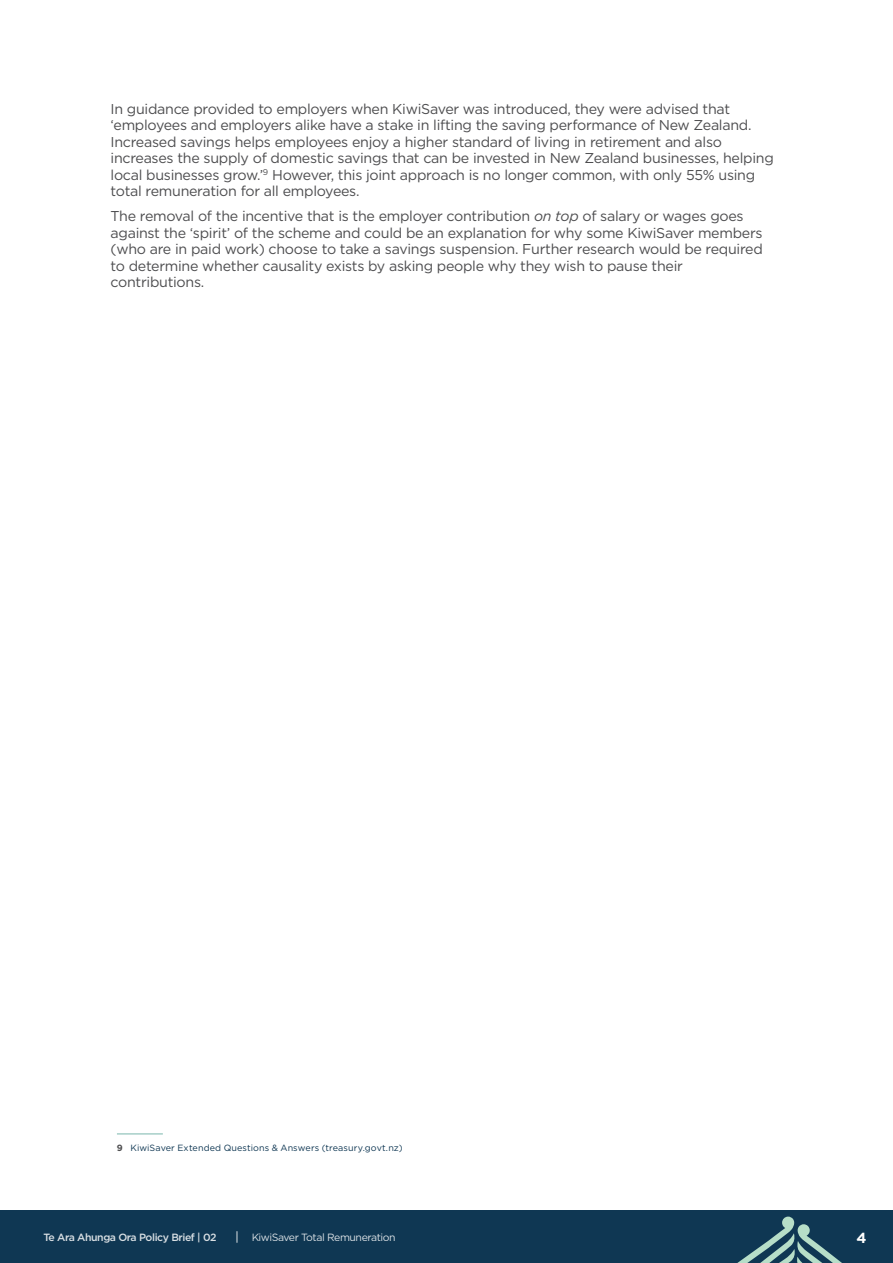
<style>
.page{position:relative;width:893px;height:1263px;background:#fff}
.page>*{position:absolute;margin:0;border:0;box-sizing:border-box;transform-origin:0 0}
.t1{font:700 14.55px "Gotham";color:#fff}
.t2{font:14.25px/16.5px "Gotham";letter-spacing:-.02em;color:#4d4d4f}
.t3{font:500 10.5px "Gotham";letter-spacing:-.04em;color:#fff}
.t4{font:10.5px "Gotham";letter-spacing:-.04em;color:#fff}
.t5{font:9px "Gotham";letter-spacing:.01em;color:#0f3753}
.s1{font-style:italic}
.s2{font-weight:700;color:#4d4d4f}
</style>
<div class="page">
<div style="left:0;top:1210px;width:893px;height:53px;background:#0f3753"></div>
<svg style="left:737px;top:1216px;width:105px;height:47px"></svg>
<hr style="left:117px;top:1134px;width:46px;height:1px;background:#79b6ac">
<p class="t2" style="left:111px;top:100px;width:665px">In guidance provided to employers when KiwiSaver was introduced, they were advised that ‘employees and employers alike have a stake in lifting the saving performance of New Zealand.<br>Increased savings helps employees enjoy a higher standard of living in retirement and also increases the supply of domestic savings that can be invested in New Zealand businesses, helping local businesses grow.’<sup>9</sup> However, this joint approach is no longer common, with only 55% using total remuneration for all employees.</p>
<p class="t2" style="left:111px;top:207px;width:654px">The removal of the incentive that is the employer contribution <span class="s1">on top</span> of salary or wages goes against the ‘spirit’ of the scheme and could be an explanation for why some KiwiSaver members (who are in paid work) choose to take a savings suspension. Further research would be required to determine whether causality exists by asking people why they wish to pause their contributions.</p>
<p class="t5" style="left:117px;top:1142px;width:287px"><span class="s2">9</span> KiwiSaver Extended Questions &amp; Answers (treasury.govt.nz)</p>
<p class="t3" style="left:43px;top:1230px;width:175px">Te Ara Ahunga Ora Policy Brief | 02</p>
<p class="t4" style="left:251px;top:1230px;width:146px">KiwiSaver Total Remuneration</p>
<p class="t1" style="left:856px;top:1228px;width:12px">4</p>
</div>
